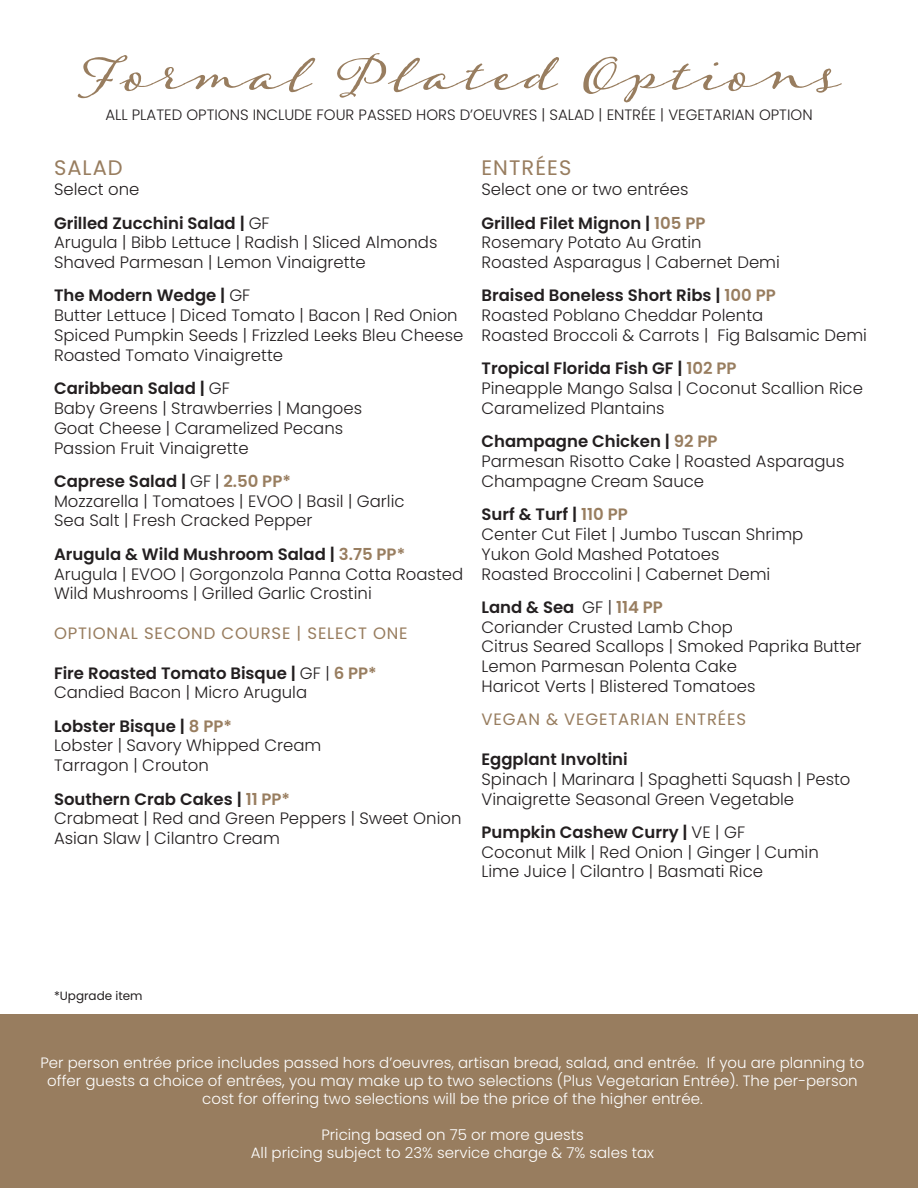
<style>
.page{position:relative;width:918px;height:1188px;background:#fff}
.page>*{position:absolute;margin:0;border:0;box-sizing:border-box;transform-origin:0 0}
.t1{font:57px "Adorn Garland";color:#987d5f}
.t2{font:21px "Poppins";letter-spacing:.05em;color:#987d5f}
.t3{font:300 16.5px/19.8px "Poppins";color:#231f20}
.t4{font:600 16.5px "Poppins";color:#231f20}
.t5{font:16.5px "Poppins";letter-spacing:.05em;color:#987d5f}
.t6{font:300 15px/18px "Poppins";color:#fff;text-align:center}
.t7{font:300 15px "Poppins";color:#231f20}
.t8{font:12px "Poppins";color:#231f20}
.s1{font-weight:300}
.s2{color:#987d5f}
.s3{font-weight:600}
.s4{font-weight:600;color:#987d5f}
</style>
<div class="page">
<div style="left:0;top:1015px;width:918px;height:173px;background:#987d5f"></div>
<p class="t1" style="left:77px;top:36px;width:766px">Formal Plated Options</p>
<p class="t7" style="left:105px;top:106px;width:709px">ALL PLATED OPTIONS INCLUDE FOUR PASSED HORS D’OEUVRES | SALAD | ENTRÉE | VEGETARIAN OPTION</p>
<p class="t2" style="left:54px;top:156px;width:70px">SALAD</p>
<p class="t3" style="left:54px;top:180px;width:87px">Select one</p>
<p class="t4" style="left:54px;top:213px;width:217px">Grilled Zucchini Salad | <span class="s1">GF</span></p>
<p class="t3" style="left:54px;top:233px;width:385px">Arugula | Bibb Lettuce | Radish | Sliced Almonds<br>Shaved Parmesan | Lemon Vinaigrette</p>
<p class="t4" style="left:54px;top:286px;width:198px">The Modern Wedge | <span class="s1">GF</span></p>
<p class="t3" style="left:54px;top:306px;width:411px">Butter Lettuce | Diced Tomato | Bacon | Red Onion<br>Spiced Pumpkin Seeds | Frizzled Leeks Bleu Cheese<br>Roasted Tomato Vinaigrette</p>
<p class="t4" style="left:54px;top:379px;width:177px">Caribbean Salad | <span class="s1">GF</span></p>
<p class="t3" style="left:54px;top:398px;width:310px">Baby Greens | Strawberries | Mangoes</p>
<p class="t3" style="left:54px;top:418px;width:291px">Goat Cheese | Caramelized Pecans</p>
<p class="t3" style="left:54px;top:438px;width:196px">Passion Fruit Vinaigrette</p>
<p class="t4" style="left:54px;top:471px;width:238px">Caprese Salad | <span class="s1">GF |</span> <span class="s2">2.50 PP*</span></p>
<p class="t3" style="left:54px;top:491px;width:352px">Mozzarella | Tomatoes | EVOO | Basil | Garlic</p>
<p class="t3" style="left:54px;top:511px;width:260px">Sea Salt | Fresh Cracked Pepper</p>
<p class="t3" style="left:54px;top:544px;width:411px"><span class="s3">Arugula &amp; Wild Mushroom Salad |</span> <span class="s4">3.75 PP*<br></span>Arugula | EVOO | Gorgonzola Panna Cotta Roasted<br>Wild Mushrooms | Grilled Garlic Crostini</p>
<p class="t5" style="left:54px;top:624px;width:355px">OPTIONAL SECOND COURSE | SELECT ONE</p>
<p class="t4" style="left:54px;top:663px;width:324px">Fire Roasted Tomato Bisque | <span class="s1">GF |</span> <span class="s2">6 PP*</span></p>
<p class="t3" style="left:54px;top:683px;width:255px">Candied Bacon | Micro Arugula</p>
<p class="t4" style="left:54px;top:716px;width:180px">Lobster Bisque | <span class="s2">8 PP*</span></p>
<p class="t3" style="left:54px;top:736px;width:269px">Lobster | Savory Whipped Cream</p>
<p class="t3" style="left:54px;top:756px;width:156px">Tarragon | Crouton</p>
<p class="t3" style="left:54px;top:789px;width:409px"><span class="s3">Southern Crab Cakes |</span> <span class="s4">11 PP*<br></span>Crabmeat | Red and Green Peppers | Sweet Onion<br>Asian Slaw | Cilantro Cream</p>
<p class="t2" style="left:482px;top:156px;width:91px">ENTRÉES</p>
<p class="t3" style="left:482px;top:180px;width:209px">Select one or two entrées</p>
<p class="t4" style="left:482px;top:213px;width:225px">Grilled Filet Mignon | <span class="s2">105 PP</span></p>
<p class="t3" style="left:482px;top:233px;width:222px">Rosemary Potato Au Gratin</p>
<p class="t3" style="left:482px;top:253px;width:300px">Roasted Asparagus | Cabernet Demi</p>
<p class="t4" style="left:482px;top:286px;width:296px">Braised Boneless Short Ribs | <span class="s2">100 PP</span></p>
<p class="t3" style="left:482px;top:306px;width:283px">Roasted Poblano Cheddar Polenta</p>
<p class="t3" style="left:482px;top:325px;width:387px">Roasted Broccoli &amp; Carrots | Fig Balsamic Demi</p>
<p class="t4" style="left:482px;top:359px;width:257px">Tropical Florida Fish GF | <span class="s2">102 PP</span></p>
<p class="t3" style="left:482px;top:379px;width:383px">Pineapple Mango Salsa | Coconut Scallion Rice<br>Caramelized Plantains</p>
<p class="t4" style="left:482px;top:432px;width:238px">Champagne Chicken | <span class="s2">92 PP</span></p>
<p class="t3" style="left:482px;top:451px;width:364px">Parmesan Risotto Cake | Roasted Asparagus</p>
<p class="t3" style="left:482px;top:471px;width:224px">Champagne Cream Sauce</p>
<p class="t4" style="left:482px;top:505px;width:148px">Surf &amp; Turf | <span class="s2">110 PP</span></p>
<p class="t3" style="left:482px;top:524px;width:323px">Center Cut Filet | Jumbo Tuscan Shrimp</p>
<p class="t3" style="left:482px;top:544px;width:240px">Yukon Gold Mashed Potatoes</p>
<p class="t3" style="left:482px;top:564px;width:290px">Roasted Broccolini | Cabernet Demi</p>
<p class="t4" style="left:482px;top:597px;width:183px">Land &amp; Sea <span class="s1">GF |</span> <span class="s2">114 PP</span></p>
<p class="t3" style="left:482px;top:617px;width:253px">Coriander Crusted Lamb Chop</p>
<p class="t3" style="left:482px;top:637px;width:382px">Citrus Seared Scallops | Smoked Paprika Butter</p>
<p class="t3" style="left:482px;top:657px;width:257px">Lemon Parmesan Polenta Cake</p>
<p class="t3" style="left:482px;top:676px;width:276px">Haricot Verts | Blistered Tomatoes</p>
<p class="t5" style="left:482px;top:710px;width:266px">VEGAN &amp; VEGETARIAN ENTRÉES</p>
<p class="t4" style="left:482px;top:750px;width:148px">Eggplant Involtini</p>
<p class="t3" style="left:482px;top:769px;width:371px">Spinach | Marinara | Spaghetti Squash | Pesto<br>Vinaigrette Seasonal Green Vegetable</p>
<p class="t4" style="left:482px;top:822px;width:265px">Pumpkin Cashew Curry | <span class="s1">VE | GF</span></p>
<p class="t3" style="left:482px;top:842px;width:339px">Coconut Milk | Red Onion | Ginger | Cumin</p>
<p class="t3" style="left:482px;top:862px;width:283px">Lime Juice | Cilantro | Basmati Rice</p>
<p class="t8" style="left:54px;top:989px;width:90px">*Upgrade item</p>
<p class="t6" style="left:40px;top:1053px;width:826px">Per person entrée price includes passed hors d’oeuvres, artisan bread, salad, and entrée. If you are planning to offer guests a choice of entrées, you may make up to two selections (Plus Vegetarian Entrée). The per-person cost for offering two selections will be the price of the higher entrée.</p>
<p class="t6" style="left:251px;top:1125px;width:405px">Pricing based on 75 or more guests<br>All pricing subject to 23% service charge &amp; 7% sales tax</p>
</div>
